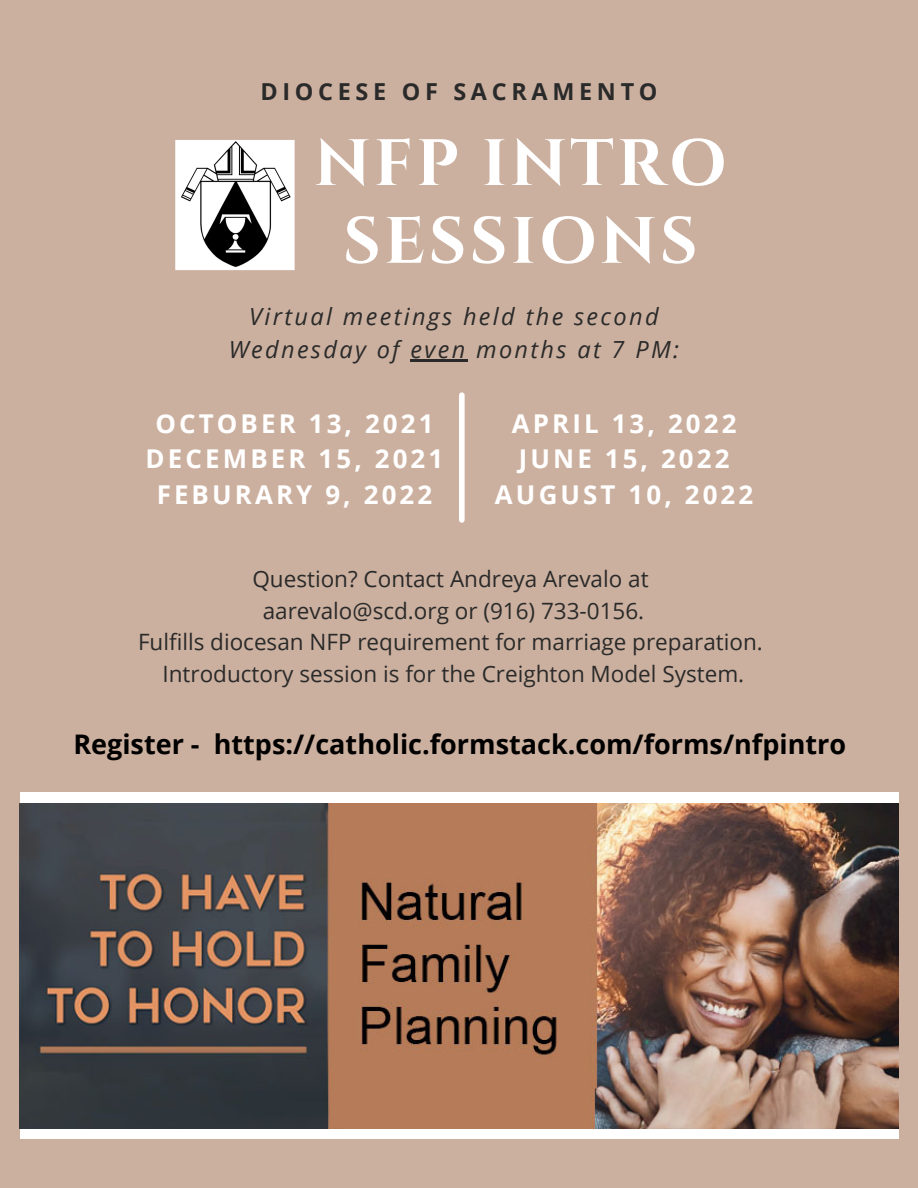
<style>
.page{position:relative;width:918px;height:1188px;background:#ccb09f}
.page>*{position:absolute;margin:0;border:0;box-sizing:border-box;transform-origin:0 0}
.t1{font:700 65.4px/77.8px "Cinzel";letter-spacing:.05em;color:#fff;text-align:center}
.t2{font:700 27px "Open Sans";color:#000}
.t3{font:700 25.95px "Open Sans";letter-spacing:.12em;color:#fff}
.t4{font:italic 23.55px "Open Sans";letter-spacing:.1em;color:#2a2a2a}
.t5{font:700 23.4px "Open Sans";letter-spacing:.2em;color:#2a2a2a}
.t6{font:22.5px/31.5px "Open Sans";color:#2a2a2a;text-align:center}
</style>
<div class="page">
<div style="left:20px;top:793px;width:878px;height:346px;background:#fff"></div>
<img style="left:20px;top:804px;width:878px;height:325px">
<img style="left:175px;top:140px;width:119px;height:131px">
<hr style="left:411px;top:360px;width:57px;height:2px;background:#2a2a2a">
<div style="left:459px;top:395px;width:6px;height:125px;background:#fff"></div>
<p class="t5" style="left:260px;top:75px;width:399px">DIOCESE OF SACRAMENTO</p>
<p class="t1" style="left:314px;top:126px;width:414px">NFP INTRO<br>SESSIONS</p>
<p class="t4" style="left:249px;top:300px;width:411px">Virtual meetings held the second</p>
<p class="t4" style="left:229px;top:332px;width:452px">Wednesday of even months at 7 PM:</p>
<p class="t3" style="left:155px;top:405px;width:280px">OCTOBER 13, 2021</p>
<p class="t3" style="left:146px;top:441px;width:299px">DECEMBER 15, 2021</p>
<p class="t3" style="left:157px;top:476px;width:277px">FEBURARY 9, 2022</p>
<p class="t3" style="left:512px;top:405px;width:226px">APRIL 13, 2022</p>
<p class="t3" style="left:519px;top:441px;width:212px">JUNE 15, 2022</p>
<p class="t3" style="left:495px;top:476px;width:260px">AUGUST 10, 2022</p>
<p class="t6" style="left:252px;top:563px;width:398px">Question? Contact Andreya Arevalo at</p>
<p class="t6" style="left:263px;top:594px;width:383px">aarevalo@scd.org or (916) 733-0156.</p>
<p class="t6" style="left:138px;top:626px;width:626px">Fulfills diocesan NFP requirement for marriage preparation.<br>Introductory session is for the Creighton Model System.</p>
<p class="t2" style="left:73px;top:725px;width:774px">Register - https://catholic.formstack.com/forms/nfpintro</p>
</div>
